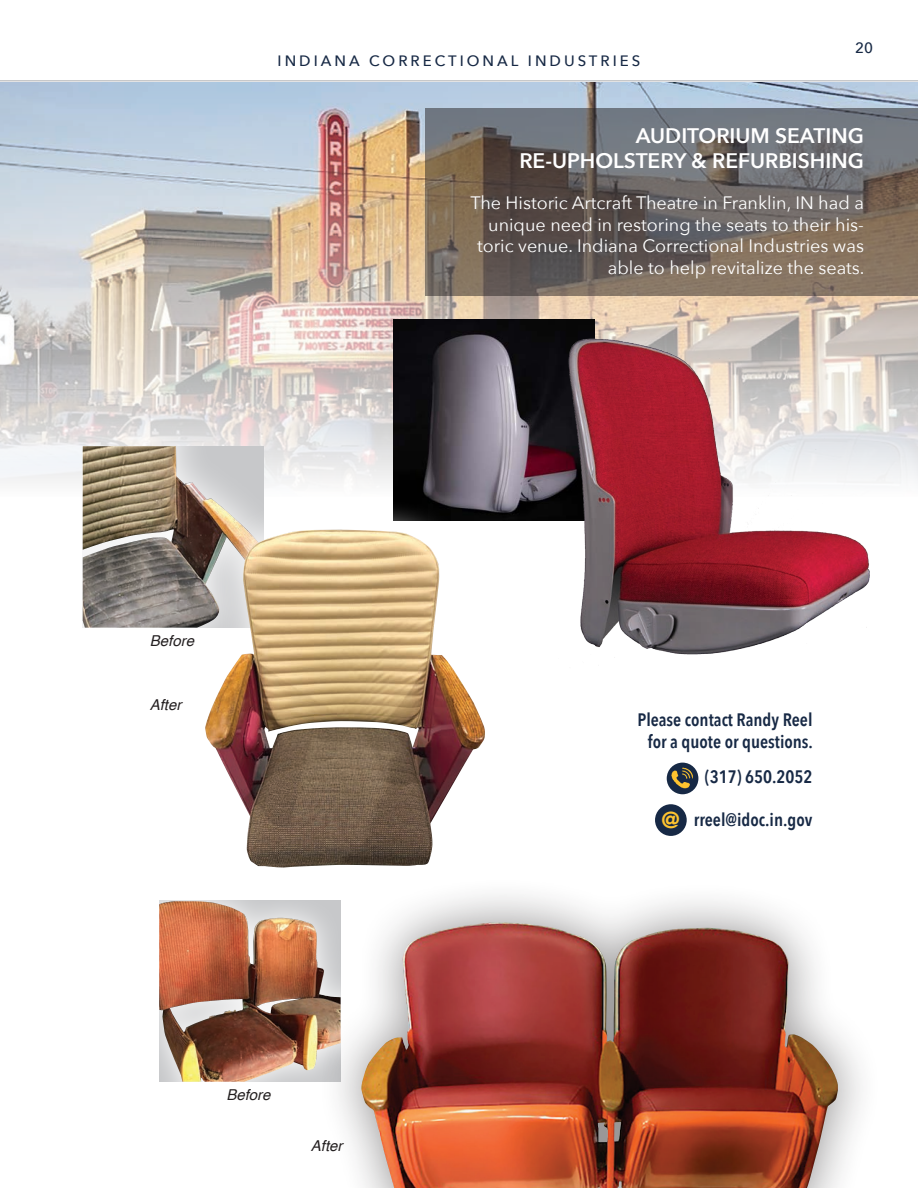
<style>
.page{position:relative;width:918px;height:1188px;background:#fff}
.page>*{position:absolute;margin:0;border:0;box-sizing:border-box;transform-origin:0 0}
.t1{font:900 22.95px "Avenir";color:#ffc42f}
.t2{font:600 21px "Avenir Next";color:#fff}
.t3{font:18px/21.6px "Avenir Next";color:#fff;text-align:right}
.t4{font:600 18px "Avenir Next Condensed";color:#172945}
.t5{font:500 15px "Avenir Next";letter-spacing:.2em;color:#172945}
.t6{font:italic 15px "Helvetica";color:#231f20}
</style>
<div class="page">
<hr style="left:0;top:80px;width:918px;height:2px;background:#c7c8ca">
<img style="left:0;top:82px;width:918px;height:415px">
<img style="left:83px;top:446px;width:181px;height:182px">
<img style="left:159px;top:901px;width:157px;height:181px">
<svg style="left:426px;top:108px;width:492px;height:188px;background:#6f6762"></svg>
<div style="left:316px;top:876px;width:567px;height:312px;background:#231f20;opacity:.5"></div>
<img style="left:360px;top:922px;width:479px;height:266px">
<img style="left:393px;top:320px;width:201px;height:201px">
<img style="left:551px;top:322px;width:332px;height:333px">
<svg style="left:174px;top:497px;width:342px;height:403px"></svg>
<img style="left:205px;top:530px;width:280px;height:338px">
<div style="left:667px;top:763px;width:31px;height:31px;background:#172945;border-radius:50%"></div>
<img style="left:672px;top:768px;width:21px;height:21px">
<div style="left:655px;top:804px;width:32px;height:32px;background:#172945;border-radius:50%"></div>
<p class="t5" style="left:278px;top:48px;width:364px">INDIANA CORRECTIONAL INDUSTRIES</p>
<p class="t5" style="left:855px;top:35px;width:19px">20</p>
<p class="t2" style="left:636px;top:117px;width:230px">AUDITORIUM SEATING</p>
<p class="t2" style="left:519px;top:142px;width:346px">RE-UPHOLSTERY &amp; REFURBISHING</p>
<p class="t3" style="left:470px;top:191px;width:396px">The Historic Artcraft Theatre in Franklin, IN had a unique need in restoring the seats to their his&shy;toric venue. Indiana Correctional Industries was able to help revitalize the seats.</p>
<p class="t6" style="left:150px;top:629px;width:46px">Before</p>
<p class="t6" style="left:150px;top:693px;width:33px">After</p>
<p class="t6" style="left:226px;top:1083px;width:46px">Before</p>
<p class="t6" style="left:311px;top:1134px;width:33px">After</p>
<p class="t4" style="left:637px;top:705px;width:177px">Please contact Randy Reel</p>
<p class="t4" style="left:648px;top:726px;width:167px">for a quote or questions.</p>
<p class="t4" style="left:705px;top:761px;width:109px">(317) 650.2052</p>
<p class="t4" style="left:694px;top:804px;width:120px">rreel@idoc.in.gov</p>
<p class="t1" style="left:662px;top:801px;width:20px">@</p>
</div>
